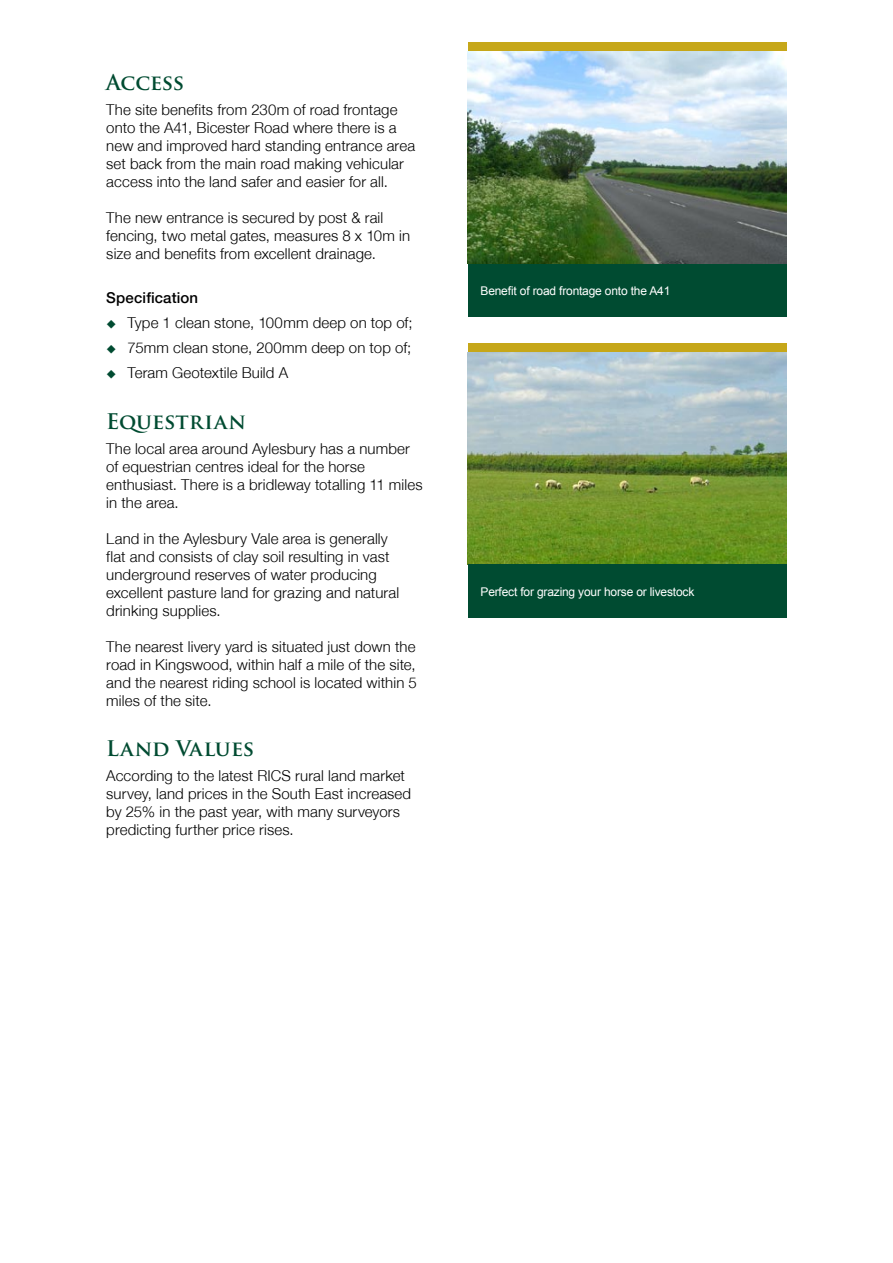
<style>
.page{position:relative;width:893px;height:1263px;background:#fff}
.page>*{position:absolute;margin:0;border:0;box-sizing:border-box;transform-origin:0 0}
.t1{font:700 21px "Trajan Pro";color:#004b31}
.t2{font:300 15px/18px "Helvetica Neue";letter-spacing:.01em;color:#000}
.t3{font:500 15px "Helvetica Neue LT";letter-spacing:.01em;color:#000}
.t4{font:12px "Arial";letter-spacing:-.015em;color:#fff}
</style>
<div class="page">
<div style="left:468px;top:43px;width:319px;height:8px;background:#c6a719"></div>
<div style="left:468px;top:264px;width:319px;height:53px;background:#004b31"></div>
<div style="left:468px;top:344px;width:319px;height:8px;background:#c6a719"></div>
<img style="left:468px;top:352px;width:318px;height:213px">
<div style="left:468px;top:565px;width:319px;height:53px;background:#004b31"></div>
<img style="left:468px;top:51px;width:319px;height:213px">
<h1 class="t1" style="left:106px;top:69px;width:79px">Access</h1>
<p class="t2" style="left:106px;top:101px;width:310px">The site benefits from 230m of road frontage onto the A41, Bicester Road where there is a new and improved hard standing entrance area set back from the main road making vehicular access into the land safer and easier for all.</p>
<p class="t2" style="left:106px;top:209px;width:305px">The new entrance is secured by post &amp; rail fencing, two metal gates, measures 8 x 10m in size and benefits from excellent drainage.</p>
<p class="t3" style="left:106px;top:288px;width:93px">Specification</p>
<p class="t2" style="left:128px;top:310px;width:287px;line-height:25.2px;text-align:justify">Type 1 clean stone, 100mm deep on top of; 75mm clean stone, 200mm deep on top of; Teram Geotextile Build A</p>
<h1 class="t1" style="left:106px;top:408px;width:141px">Equestrian</h1>
<p class="t2" style="left:106px;top:439px;width:318px">The local area around Aylesbury has a number of equestrian centres ideal for the horse enthusiast. There is a bridleway totalling 11 miles in the area.</p>
<p class="t2" style="left:106px;top:529px;width:294px">Land in the Aylesbury Vale area is generally flat and consists of clay soil resulting in vast underground reserves of water producing excellent pasture land for grazing and natural drinking supplies.</p>
<p class="t2" style="left:106px;top:637px;width:312px;text-align:justify">The nearest livery yard is situated just down the road in Kingswood, within half a mile of the site, and the nearest riding school is located within 5 miles of the site.</p>
<h1 class="t1" style="left:106px;top:735px;width:149px">Land Values</h1>
<p class="t2" style="left:106px;top:767px;width:306px">According to the latest RICS rural land market survey, land prices in the South East increased by 25% in the past year, with many surveyors predicting further price rises.</p>
<p class="t4" style="left:480px;top:282px;width:191px">Benefit of road frontage onto the A41</p>
<p class="t4" style="left:480px;top:584px;width:215px">Perfect for grazing your horse or livestock</p>
</div>
